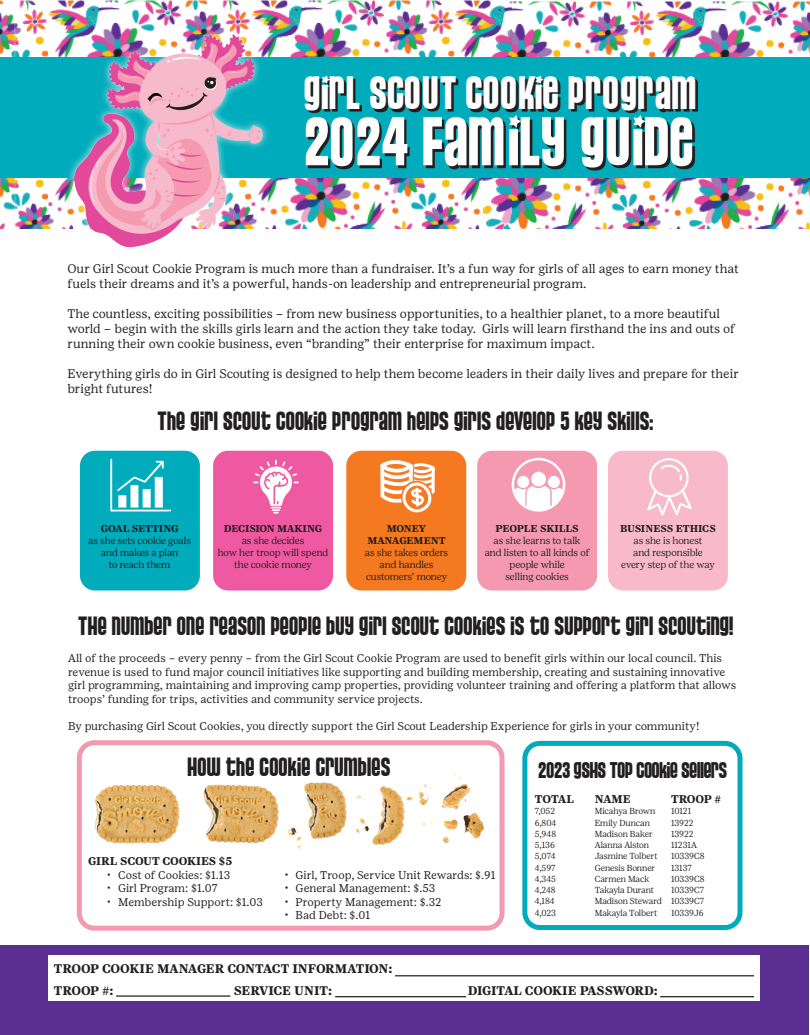
<style>
.page{position:relative;width:810px;height:1035px;background:#fff}
.page>*{position:absolute;margin:0;border:0;box-sizing:border-box;transform-origin:0 0}
.t1{font:72.5px "Pussycat Snickers";color:#fff}
.t2{font:48.75px "Pussycat Snickers";color:#fff}
.t3{font:27.5px "Pussycat Snickers";color:#231f20}
.t4{font:23.75px "Pussycat Snickers";letter-spacing:-.02em;color:#231f20}
.t5{font:12.5px/15px "Girl Scout Text";color:#231f20}
.t6{font:700 12.5px/22.5px "Girl Scout Text";letter-spacing:-.015em;color:#231f20}
.t7{font:11.25px/13.5px "Girl Scout Text";color:#231f20}
.t8{font:700 11.25px "Girl Scout Text";letter-spacing:-.005em;color:#231f20}
.t9{font:300 10px/12px "Girl Scout Display";color:#231f20;text-align:center}
.t10{font:700 10px/12px "Girl Scout Text";letter-spacing:-.005em;color:#231f20;text-align:center}
.t11{font:300 8.75px "Girl Scout Display";color:#231f20}
</style>
<div class="page">
<img style="left:494px;top:1px;width:316px;height:228px">
<img style="left:0;top:0;width:511px;height:228px">
<div style="left:77px;top:740px;width:428px;height:191px;border:5px solid #f499af;border-radius:15px"></div>
<img style="left:95px;top:773px;width:406px;height:85px">
<div style="left:1px;top:945px;width:808px;height:89px;background:#5b2e91"></div>
<div style="left:48px;top:956px;width:712px;height:45px;background:#fff"></div>
<hr style="left:395px;top:975px;width:359px;height:1px;background:#231f20">
<hr style="left:116px;top:995px;width:114px;height:2px;background:#231f20">
<hr style="left:335px;top:996px;width:131px;height:1px;background:#231f20">
<hr style="left:660px;top:996px;width:94px;height:1px;background:#231f20">
<div style="left:80px;top:451px;width:120px;height:140px;background:#00acbb;border-radius:15px"></div>
<div style="left:213px;top:451px;width:120px;height:140px;background:#ef59a1;border-radius:15px"></div>
<div style="left:608px;top:451px;width:120px;height:140px;background:#f8bacb;border-radius:15px"></div>
<div style="left:477px;top:451px;width:120px;height:140px;background:#f499af;border-radius:15px"></div>
<div style="left:346px;top:451px;width:120px;height:140px;background:#f47921;border-radius:15px"></div>
<img style="left:111px;top:458px;width:60px;height:54px">
<img style="left:253px;top:459px;width:46px;height:55px">
<img style="left:380px;top:460px;width:55px;height:53px">
<img style="left:511px;top:457px;width:55px;height:55px">
<img style="left:647px;top:458px;width:45px;height:58px">
<div style="left:522px;top:741px;width:221px;height:189px;border:5px solid #00acbb;border-radius:15px"></div>
<div style="left:0;top:58px;width:810px;height:120px;background:#00acbb"></div>
<svg style="left:308px;top:78px;width:390px;height:92px"></svg>
<img style="left:45px;top:22px;width:244px;height:226px">
<h2 class="t2" style="left:303px;top:66px;width:396px">GIRL SCOUT COOKIE PROGRAM</h2>
<h1 class="t1" style="left:303px;top:101px;width:391px">2O24 FAMILY GUIDE</h1>
<p class="t5" style="left:68px;top:261px;width:673px">Our Girl Scout Cookie Program is much more than a fundraiser. It’s a fun way for girls of all ages to earn money that fuels their dreams and it’s a powerful, hands-on leadership and entrepreneurial program.</p>
<p class="t5" style="left:68px;top:306px;width:669px">The countless, exciting possibilities – from new business opportunities, to a healthier planet, to a more beautiful world – begin with the skills girls learn and the action they take today. Girls will learn firsthand the ins and outs of running their own cookie business, even “branding” their enterprise for maximum impact.</p>
<p class="t5" style="left:68px;top:366px;width:673px">Everything girls do in Girl Scouting is designed to help them become leaders in their daily lives and prepare for their bright futures!</p>
<h3 class="t3" style="left:157px;top:406px;width:498px">THE GIRL SCOUT COOKIE PROGRAM HELPS GIRLS DEVELOP 5 KEY SKILLS:</h3>
<p class="t10" style="left:101px;top:523px;width:79px">GOAL SETTING</p>
<p class="t9" style="left:88px;top:535px;width:104px">as she sets cookie goals and makes a plan<br>to reach them</p>
<p class="t10" style="left:224px;top:523px;width:100px">DECISION MAKING</p>
<p class="t9" style="left:218px;top:535px;width:112px">as she decides<br>how her troop will spend the cookie money</p>
<p class="t10" style="left:367px;top:523px;width:80px">MONEY<br>MANAGEMENT</p>
<p class="t9" style="left:365px;top:547px;width:85px">as she takes orders and handles customers’ money</p>
<p class="t10" style="left:495px;top:523px;width:85px">PEOPLE SKILLS</p>
<p class="t9" style="left:485px;top:535px;width:106px">as she learns to talk and listen to all kinds of people while<br>selling cookies</p>
<p class="t10" style="left:620px;top:523px;width:97px">BUSINESS ETHICS</p>
<p class="t9" style="left:621px;top:535px;width:95px">as she is honest<br>and responsible every step of the way</p>
<h3 class="t3" style="left:78px;top:611px;width:657px">THE NUMBER ONE REASON PEOPLE BUY GIRL SCOUT COOKIES IS TO SUPPORT GIRL SCOUTING!</h3>
<p class="t7" style="left:68px;top:652px;width:670px">All of the proceeds – every penny – from the Girl Scout Cookie Program are used to benefit girls within our local council. This revenue is used to fund major council initiatives like supporting and building membership, creating and sustaining innovative girl programming, maintaining and improving camp properties, providing volunteer training and offering a platform that allows troops’ funding for trips, activities and community service projects.</p>
<p class="t7" style="left:68px;top:719px;width:633px">By purchasing Girl Scout Cookies, you directly support the Girl Scout Leadership Experience for girls in your community!</p>
<h3 class="t3" style="left:187px;top:752px;width:205px">HOW THE COOKIE CRUMBLES</h3>
<p class="t8" style="left:88px;top:854px;width:146px">GIRL SCOUT COOKIES $5</p>
<p class="t7" style="left:107px;top:868px;width:125px">• Cost of Cookies: $1.13</p>
<p class="t7" style="left:107px;top:881px;width:112px">• Girl Program: $1.07</p>
<p class="t7" style="left:107px;top:895px;width:158px">• Membership Support: $1.03</p>
<p class="t7" style="left:284px;top:868px;width:213px">• Girl, Troop, Service Unit Rewards: $.91</p>
<p class="t7" style="left:284px;top:882px;width:152px">• General Management: $.53</p>
<p class="t7" style="left:284px;top:895px;width:159px">• Property Management: $.32</p>
<p class="t7" style="left:284px;top:909px;width:87px">• Bad Debt: $.01</p>
<h3 class="t4" style="left:538px;top:757px;width:190px">2023 GSHS TOP COOKIE SELLERS</h3>
<p class="t8" style="left:535px;top:793px;width:41px">TOTAL</p>
<p class="t8" style="left:595px;top:793px;width:38px">NAME</p>
<p class="t8" style="left:671px;top:793px;width:52px">TROOP #</p>
<p class="t11" style="left:535px;top:806px;width:22px">7,052</p>
<p class="t11" style="left:595px;top:806px;width:62px">Micahya Brown</p>
<p class="t11" style="left:671px;top:806px;width:22px">10121</p>
<p class="t11" style="left:535px;top:818px;width:23px">6,804</p>
<p class="t11" style="left:595px;top:818px;width:57px">Emily Duncan</p>
<p class="t11" style="left:671px;top:818px;width:24px">13922</p>
<p class="t11" style="left:535px;top:829px;width:23px">5,948</p>
<p class="t11" style="left:595px;top:829px;width:59px">Madison Baker</p>
<p class="t11" style="left:671px;top:829px;width:24px">13922</p>
<p class="t11" style="left:535px;top:840px;width:22px">5,136</p>
<p class="t11" style="left:595px;top:840px;width:56px">Alanna Alston</p>
<p class="t11" style="left:671px;top:840px;width:28px">11231A</p>
<p class="t11" style="left:535px;top:851px;width:22px">5,074</p>
<p class="t11" style="left:595px;top:851px;width:64px">Jasmine Tolbert</p>
<p class="t11" style="left:671px;top:851px;width:35px">10339C8</p>
<p class="t11" style="left:535px;top:863px;width:22px">4,597</p>
<p class="t11" style="left:595px;top:863px;width:62px">Genesis Bonner</p>
<p class="t11" style="left:671px;top:863px;width:22px">13137</p>
<p class="t11" style="left:535px;top:874px;width:23px">4,345</p>
<p class="t11" style="left:595px;top:874px;width:56px">Carmen Mack</p>
<p class="t11" style="left:671px;top:874px;width:35px">10339C8</p>
<p class="t11" style="left:535px;top:885px;width:22px">4,248</p>
<p class="t11" style="left:595px;top:885px;width:61px">Takayla Durant</p>
<p class="t11" style="left:671px;top:885px;width:35px">10339C7</p>
<p class="t11" style="left:535px;top:896px;width:21px">4,184</p>
<p class="t11" style="left:595px;top:896px;width:111px">Madison Steward 10339C7</p>
<p class="t11" style="left:535px;top:908px;width:23px">4,023</p>
<p class="t11" style="left:595px;top:908px;width:64px">Makayla Tolbert</p>
<p class="t11" style="left:671px;top:908px;width:34px">10339J6</p>
<p class="t6" style="left:54px;top:957px;width:340px">TROOP COOKIE MANAGER CONTACT INFORMATION:<br>TROOP #:</p>
<p class="t6" style="left:234px;top:980px;width:100px">SERVICE UNIT:</p>
<p class="t6" style="left:468px;top:980px;width:192px">DIGITAL COOKIE PASSWORD:</p>
</div>
